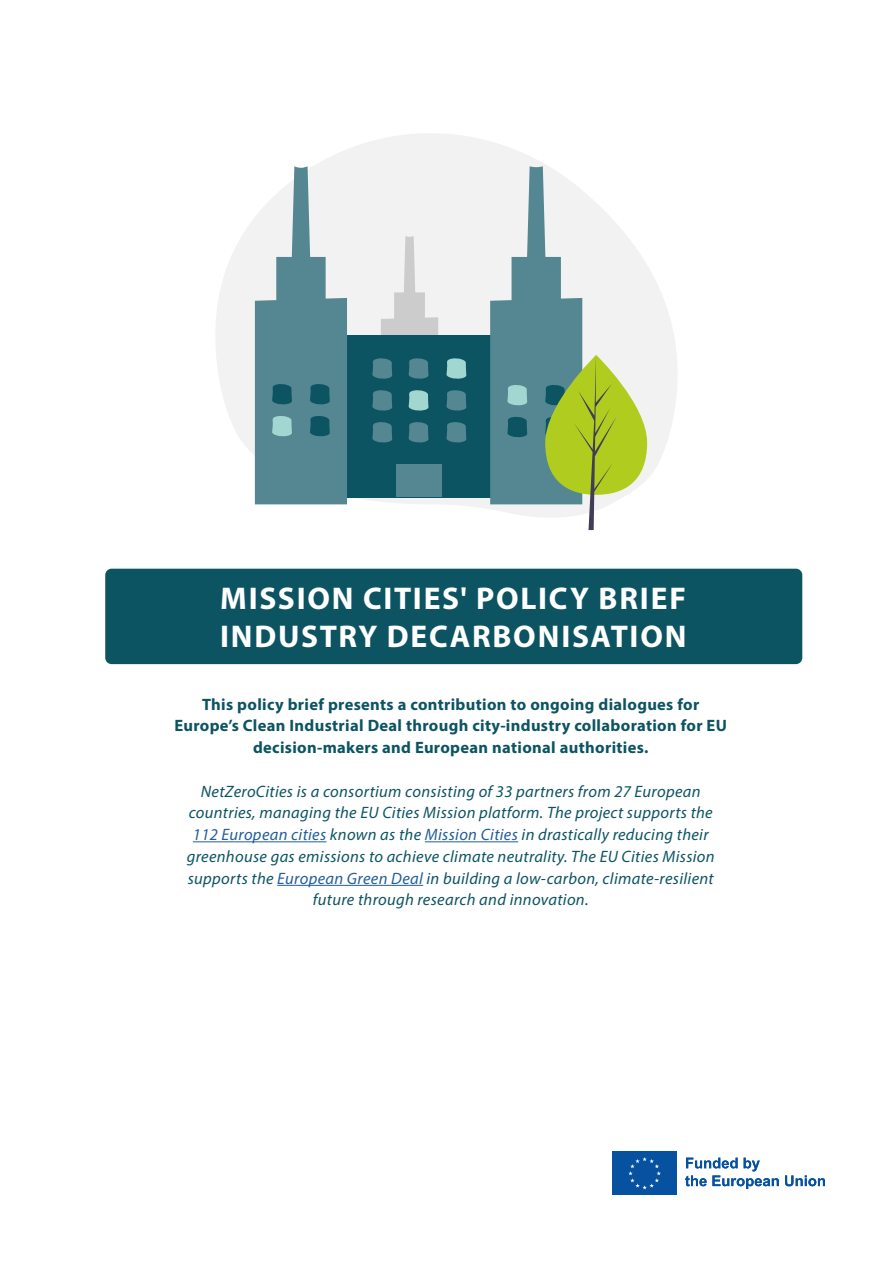
<style>
.page{position:relative;width:893px;height:1263px;background:#fff}
.page>*{position:absolute;margin:0;border:0;box-sizing:border-box;transform-origin:0 0}
.t1{font:700 31.5px/37.8px "Myriad Pro";letter-spacing:.055em;color:#fff}
.t2{font:italic 16.5px/21.8px "Myriad Pro";letter-spacing:.02em;color:#0d5463;text-align:center}
.t3{font:700 16.5px/21.8px "Myriad Pro";letter-spacing:.02em;color:#0d5463;text-align:center}
.s1{color:#215e9e}
</style>
<div class="page">
<div style="left:105px;top:569px;width:697px;height:95px;background:#0d5463;border-radius:6px"></div>
<svg style="left:216px;top:133px;width:461px;height:376px;fill:#f2f2f2"></svg>
<div style="left:335px;top:335px;width:167px;height:162px;background:#0d5463"></div>
<div style="left:396px;top:464px;width:45px;height:33px;background:#548791"></div>
<svg style="left:446px;top:358px;width:21px;height:21px"></svg>
<svg style="left:446px;top:390px;width:21px;height:21px"></svg>
<svg style="left:446px;top:422px;width:21px;height:21px"></svg>
<svg style="left:372px;top:236px;width:66px;height:207px"></svg>
<svg style="left:255px;top:166px;width:92px;height:338px"></svg>
<svg style="left:490px;top:166px;width:157px;height:364px"></svg>
<svg style="left:685px;top:1158px;width:94px;height:31px"></svg>
<svg style="left:785px;top:1175px;width:40px;height:11px"></svg>
<div style="left:612px;top:1152px;width:65px;height:43px;background:#0651a0"></div>
<svg style="left:628px;top:1157px;width:33px;height:33px"></svg>
<hr style="left:193px;top:841px;width:134px;height:1px;background:#215e9e">
<hr style="left:425px;top:841px;width:93px;height:1px;background:#215e9e">
<hr style="left:277px;top:885px;width:146px;height:1px;background:#215e9e">
<h1 class="t1" style="left:220px;top:579px;width:468px">MISSION CITIES' POLICY BRIEF<br>INDUSTRY DECARBONISATION</h1>
<p class="t3" style="left:174px;top:693px;width:554px">This policy brief presents a contribution to ongoing dialogues for<br>Europe’s Clean Industrial Deal through city-industry collaboration for EU decision-makers and European national authorities.</p>
<p class="t2" style="left:187px;top:780px;width:529px">NetZeroCities is a consortium consisting of 33 partners from 27 European countries, managing the EU Cities Mission platform. The project supports the <span class="s1">112 European cities</span> known as the <span class="s1">Mission Cities</span> in drastically reducing their greenhouse gas emissions to achieve climate neutrality. The EU Cities Mission supports the <span class="s1">European Green Deal</span> in building a low-carbon, climate-resilient future through research and innovation.</p>
</div>
